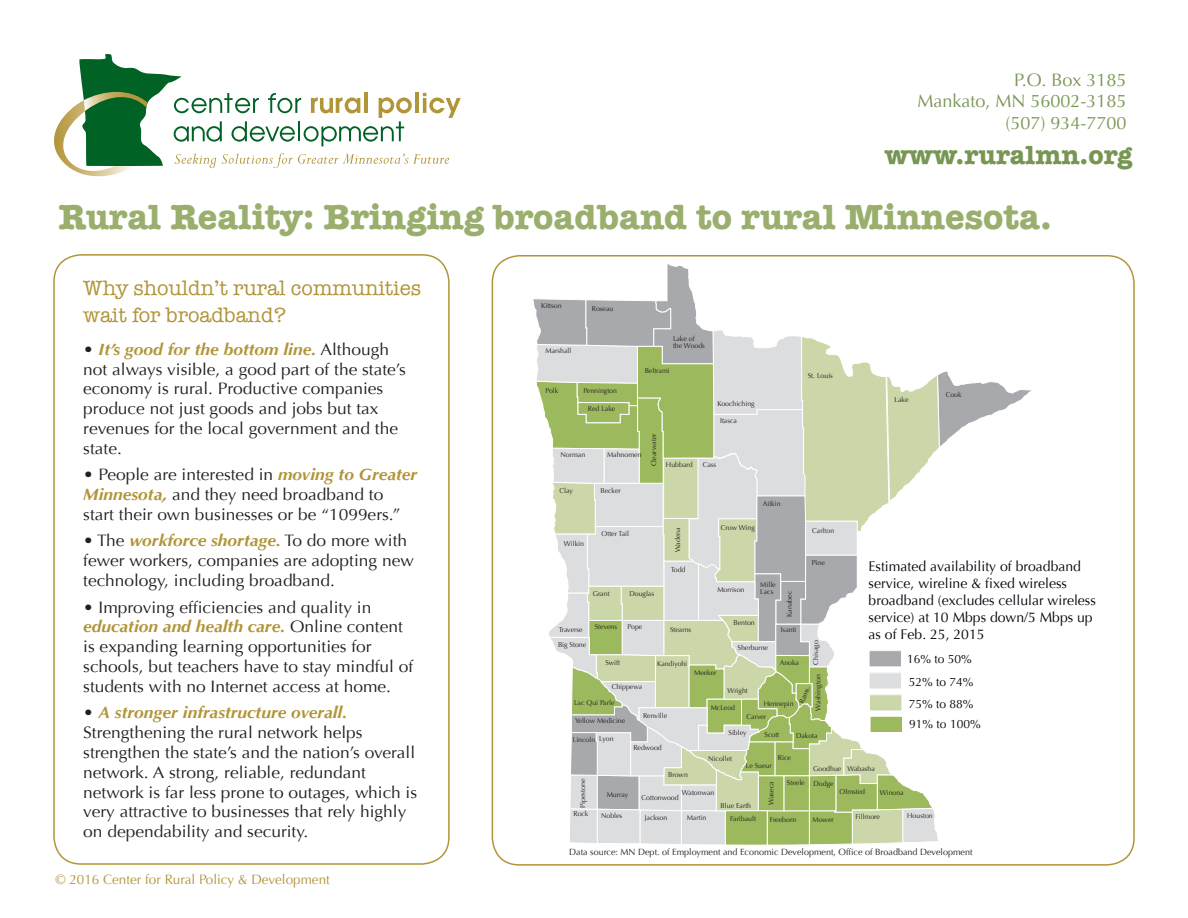
<style>
.page{position:relative;width:1188px;height:918px;background:#fff}
.page>*{position:absolute;margin:0;border:0;box-sizing:border-box;transform-origin:0 0}
.t1{font:700 36px "American Typewriter";color:#9aaf6d}
.t2{font:700 27px "American Typewriter";color:#789653}
.t3{font:21px/27px "American Typewriter";color:#b19539}
.t4{font:18px/21.6px "Optima";color:#789653;text-align:right}
.t5{font:16.5px/19.8px "Optima";color:#231f20;scale:1.05 1}
.t6{font:13.95px/16.8px "Optima";color:#04020a}
.t7{font:13.5px "Optima";color:#b19539}
.t8{font:12px/21.8px "Optima";color:#04020a}
.t9{font:9px "Optima";color:#231f20}
.t10{font:7.05px/7.1px "Optima";color:#231f20}
.t11{font:6.9px "Optima";color:#231f20}
.s1{font-weight:700;font-style:italic;color:#b19539}
</style>
<div class="page">
<svg style="left:54px;top:54px;width:407px;height:123px"></svg>
<div style="left:53px;top:254px;width:397px;height:611px;border:2px solid #b19539;border-radius:27px"></div>
<svg style="left:533px;top:264px;width:499px;height:581px"></svg>
<div style="left:870px;top:716px;width:32px;height:17px;background:#9cb95e"></div>
<div style="left:870px;top:716px;width:33px;height:17px;border:1px solid #fff"></div>
<div style="left:869px;top:651px;width:32px;height:16px;background:#a8a9ad"></div>
<div style="left:869px;top:650px;width:33px;height:17px;border:1px solid #fff"></div>
<div style="left:869px;top:673px;width:32px;height:16px;background:#dcdddf"></div>
<div style="left:869px;top:672px;width:33px;height:18px;border:1px solid #fff"></div>
<div style="left:870px;top:695px;width:32px;height:16px;background:#cbd7a9"></div>
<div style="left:869px;top:694px;width:33px;height:17px;border:1px solid #fff"></div>
<p class="t4" style="left:917px;top:69px;width:211px">P.O. Box 3185<br>Mankato, MN 56002-3185 (507) 934-7700</p>
<h2 class="t2" style="left:885px;top:131px;width:249px">www.ruralmn.org</h2>
<h1 class="t1" style="left:59px;top:186px;width:995px">Rural Reality: Bringing broadband to rural Minnesota.</h1>
<p class="t3" style="left:83px;top:274px;width:339px">Why shouldn’t rural communities wait for broadband?</p>
<p class="t5" style="left:83px;top:339px;width:309px">• <span class="s1">It’s good for the bottom line.</span> Although not always visible, a good part of the state’s economy is rural. Productive companies produce not just goods and jobs but tax revenues for the local government and the state.</p>
<p class="t5" style="left:83px;top:465px;width:320px">• People are interested in <span class="s1">moving to Greater<br>Minnesota,</span> and they need broadband to start their own businesses or be “1099ers.”</p>
<p class="t5" style="left:83px;top:531px;width:316px">• The <span class="s1">workforce shortage.</span> To do more with fewer workers, companies are adopting new technology, including broadband.</p>
<p class="t5" style="left:83px;top:597px;width:316px">• Improving efficiencies and quality in <span class="s1">education and health care.</span> Online content is expanding learning opportunities for schools, but teachers have to stay mindful of students with no Internet access at home.</p>
<p class="t5" style="left:83px;top:703px;width:320px">• <span class="s1">A stronger infrastructure overall.<br></span>Strengthening the rural network helps strengthen the state’s and the nation’s overall network. A strong, reliable, redundant network is far less prone to outages, which is very attractive to businesses that rely highly on dependability and security.</p>
<p class="t7" style="left:56px;top:871px;width:276px">© 2016 Center for Rural Policy &amp; Development</p>
<p class="t10" style="left:541px;top:302px;width:22px">Kittson</p>
<p class="t10" style="left:592px;top:305px;width:23px">Roseau</p>
<p class="t10" style="left:546px;top:347px;width:27px">Marshall</p>
<p class="t10" style="left:546px;top:387px;width:14px">Polk</p>
<p class="t10" style="left:583px;top:387px;width:35px">Pennington</p>
<p class="t10" style="left:588px;top:405px;width:29px">Red Lake</p>
<p class="t10" style="left:673px;top:335px;width:33px">Lake of the Woods</p>
<p class="t10" style="left:645px;top:368px;width:27px">Beltrami</p>
<p class="t10" style="left:717px;top:400px;width:39px">Koochiching</p>
<p class="t10" style="left:720px;top:418px;width:19px">Itasca</p>
<p class="t10" style="left:560px;top:451px;width:26px">Norman</p>
<p class="t10" style="left:607px;top:452px;width:36px">Mahnomen</p>
<p class="t10" style="left:559px;top:487px;width:15px">Clay</p>
<p class="t10" style="left:600px;top:488px;width:22px">Becker</p>
<p class="t11" style="left:650px;top:466px;width:34px;rotate:-90deg">Clearwater</p>
<p class="t10" style="left:666px;top:461px;width:28px">Hubbard</p>
<p class="t10" style="left:703px;top:461px;width:15px">Cass</p>
<p class="t10" style="left:564px;top:540px;width:21px">Wilkin</p>
<p class="t10" style="left:602px;top:530px;width:29px">Otter Tail</p>
<p class="t11" style="left:674px;top:552px;width:27px;rotate:-90deg">Wadena</p>
<p class="t10" style="left:721px;top:524px;width:35px">Crow Wing</p>
<p class="t10" style="left:763px;top:500px;width:19px">Aitkin</p>
<p class="t10" style="left:808px;top:372px;width:27px">St. Louis</p>
<p class="t10" style="left:812px;top:528px;width:24px">Carlton</p>
<p class="t10" style="left:895px;top:396px;width:15px">Lake</p>
<p class="t10" style="left:946px;top:391px;width:17px">Cook</p>
<p class="t10" style="left:812px;top:559px;width:15px">Pine</p>
<p class="t6" style="left:869px;top:558px;width:229px">Estimated availability of broadband service, wireline &amp; fixed wireless broadband (excludes cellular wireless service) at 10 Mbps down/5 Mbps up as of Feb. 25, 2015</p>
<p class="t10" style="left:671px;top:566px;width:16px">Todd</p>
<p class="t10" style="left:760px;top:581px;width:17px">Mille<br>Lacs</p>
<p class="t10" style="left:717px;top:586px;width:29px">Morrison</p>
<p class="t10" style="left:629px;top:590px;width:26px">Douglas</p>
<p class="t10" style="left:628px;top:624px;width:16px">Pope</p>
<p class="t11" style="left:785px;top:617px;width:28px;rotate:-90deg">Kanabec</p>
<p class="t10" style="left:593px;top:590px;width:18px">Grant</p>
<p class="t10" style="left:595px;top:624px;width:24px">Stevens</p>
<p class="t10" style="left:734px;top:619px;width:23px">Benton</p>
<p class="t10" style="left:559px;top:626px;width:25px">Traverse</p>
<p class="t10" style="left:781px;top:626px;width:17px">Isanti</p>
<p class="t10" style="left:670px;top:627px;width:23px">Stearns</p>
<p class="t11" style="left:812px;top:665px;width:26px;rotate:-90deg">Chisago</p>
<p class="t11" style="left:814px;top:711px;width:38px;rotate:-90deg">Washington</p>
<p class="t10" style="left:558px;top:641px;width:30px">Big Stone</p>
<p class="t10" style="left:738px;top:644px;width:32px">Sherburne</p>
<p class="t8" style="left:907px;top:648px;width:66px">16% to 50%</p>
<p class="t10" style="left:657px;top:660px;width:32px">Kandiyohi</p>
<p class="t10" style="left:780px;top:659px;width:21px">Anoka</p>
<p class="t10" style="left:694px;top:670px;width:24px">Meeker</p>
<p class="t10" style="left:605px;top:659px;width:16px">Swift</p>
<p class="t8" style="left:909px;top:671px;width:66px">52% to 74%<br>75% to 88%</p>
<p class="t10" style="left:612px;top:683px;width:32px">Chippewa</p>
<p class="t10" style="left:798px;top:702px;width:20px;rotate:-67deg">Rams.</p>
<p class="t10" style="left:727px;top:687px;width:22px">Wright</p>
<p class="t10" style="left:574px;top:699px;width:42px">Lac Qui Parle</p>
<p class="t10" style="left:764px;top:700px;width:31px">Hennepin</p>
<p class="t10" style="left:711px;top:705px;width:26px">McLeod</p>
<p class="t10" style="left:729px;top:729px;width:20px">Sibley</p>
<p class="t10" style="left:765px;top:731px;width:16px">Scott</p>
<p class="t10" style="left:796px;top:732px;width:23px">Dakota</p>
<p class="t10" style="left:746px;top:762px;width:27px">Le Sueur</p>
<p class="t10" style="left:643px;top:712px;width:26px">Renville</p>
<p class="t10" style="left:747px;top:713px;width:21px">Carver</p>
<p class="t10" style="left:575px;top:717px;width:52px">Yellow Medicine</p>
<p class="t10" style="left:573px;top:736px;width:42px">Lincoln Lyon</p>
<p class="t11" style="left:579px;top:808px;width:31px;rotate:-90deg">Pipestone</p>
<p class="t8" style="left:909px;top:714px;width:73px">91% to 100%</p>
<p class="t10" style="left:633px;top:744px;width:30px">Redwood</p>
<p class="t10" style="left:778px;top:754px;width:15px">Rice</p>
<p class="t10" style="left:787px;top:779px;width:48px">Steele Dodge</p>
<p class="t10" style="left:708px;top:755px;width:25px">Nicollet</p>
<p class="t10" style="left:813px;top:765px;width:63px">Goodhue Wabasha</p>
<p class="t10" style="left:668px;top:771px;width:21px">Brown</p>
<p class="t10" style="left:682px;top:789px;width:34px">Watonwan</p>
<p class="t11" style="left:767px;top:805px;width:25px;rotate:-90deg">Waseca</p>
<p class="t10" style="left:840px;top:788px;width:27px">Olmsted</p>
<p class="t10" style="left:880px;top:789px;width:25px">Winona</p>
<p class="t10" style="left:855px;top:814px;width:26px">Fillmore</p>
<p class="t10" style="left:907px;top:812px;width:27px">Houston</p>
<p class="t10" style="left:607px;top:791px;width:23px">Murray</p>
<p class="t10" style="left:642px;top:794px;width:39px">Cottonwood</p>
<p class="t10" style="left:721px;top:802px;width:32px">Blue Earth</p>
<p class="t10" style="left:574px;top:811px;width:16px">Rock</p>
<p class="t10" style="left:601px;top:812px;width:23px">Nobles</p>
<p class="t10" style="left:645px;top:814px;width:24px">Jackson</p>
<p class="t10" style="left:687px;top:814px;width:21px">Martin</p>
<p class="t10" style="left:730px;top:815px;width:27px">Faribault</p>
<p class="t10" style="left:770px;top:816px;width:28px">Freeborn</p>
<p class="t10" style="left:813px;top:816px;width:23px">Mower</p>
<p class="t9" style="left:569px;top:847px;width:405px">Data source: MN Dept. of Employment and Economic Development, Office of Broadband Development</p>
</div>
